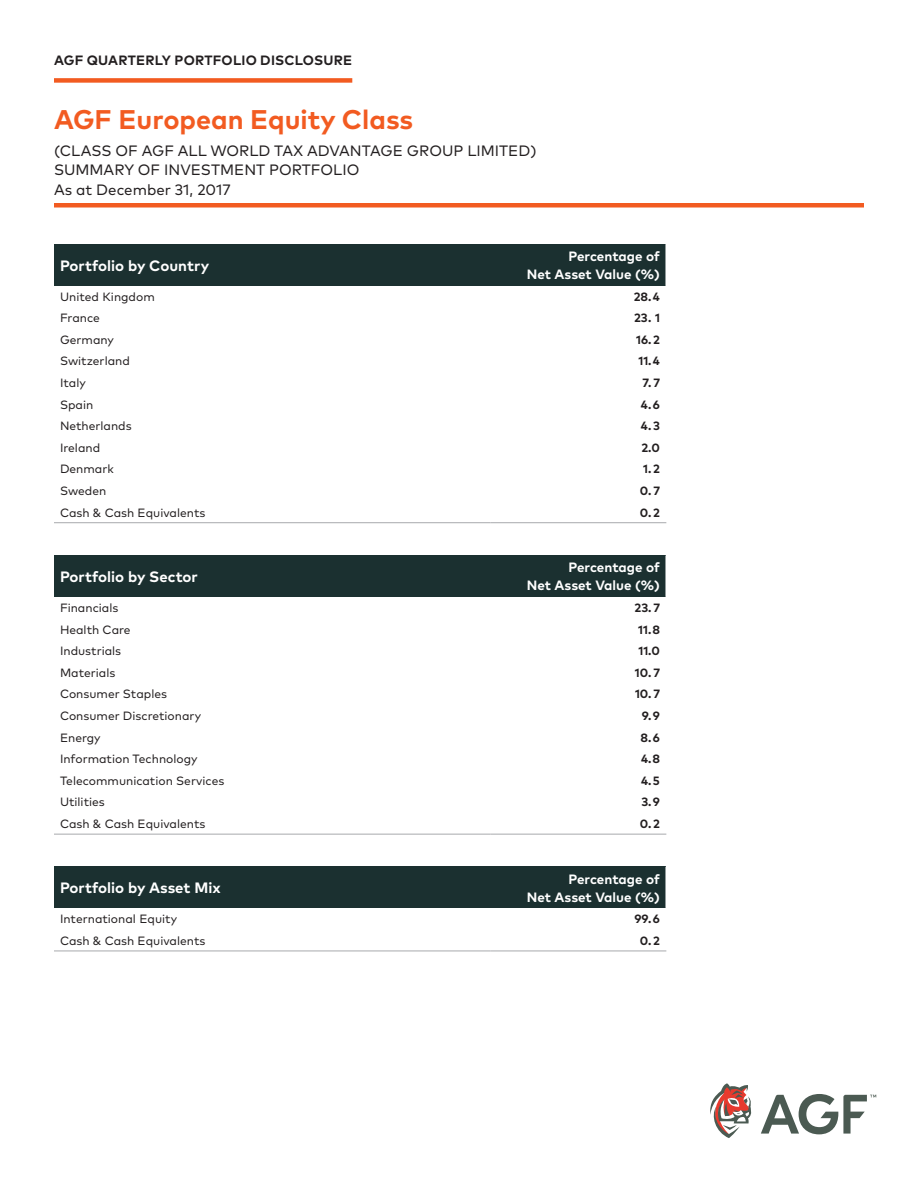
<style>
.page{position:relative;width:918px;height:1188px;background:#fff}
.page>*{position:absolute;margin:0;border:0;box-sizing:border-box;transform-origin:0 0}
.t1{font:700 27px "Mark OT";color:#f25b21}
.t2{font:15px/19.5px "Mark OT";color:#231f20}
.Body{font:700 15px "Mark OT";color:#fff}
.Body-2{font:700 13.5px/18px "Mark OT";color:#fff;text-align:right}
.t3{font:700 13.5px "Mark OT";letter-spacing:.015em;color:#231f20}
.Body-3{font:12px "Mark OT";color:#231f20}
.Body-4{font:700 12px "Mark OT";color:#231f20}
</style>
<div class="page">
<svg style="left:710px;top:1083px;width:42px;height:55px"></svg>
<svg style="left:761px;top:1094px;width:115px;height:40px"></svg>
<div style="left:54px;top:78px;width:298px;height:5px;background:#f25b21"></div>
<div style="left:54px;top:203px;width:810px;height:5px;background:#f25b21"></div>
<div style="left:54px;top:244px;width:436px;height:41px;background:#1b3030"></div>
<div style="left:490px;top:244px;width:176px;height:41px;background:#1b3030"></div>
<hr style="left:54px;top:522px;width:436px;height:1px;background:#a8a9ad">
<hr style="left:490px;top:522px;width:176px;height:1px;background:#a8a9ad">
<div style="left:54px;top:867px;width:436px;height:41px;background:#1b3030"></div>
<div style="left:490px;top:867px;width:176px;height:41px;background:#1b3030"></div>
<hr style="left:54px;top:951px;width:436px;height:1px;background:#a8a9ad">
<hr style="left:490px;top:951px;width:176px;height:1px;background:#a8a9ad">
<div style="left:54px;top:555px;width:436px;height:42px;background:#1b3030"></div>
<div style="left:490px;top:555px;width:176px;height:42px;background:#1b3030"></div>
<hr style="left:54px;top:834px;width:436px;height:1px;background:#a8a9ad">
<hr style="left:490px;top:834px;width:176px;height:1px;background:#a8a9ad">
<p class="t3" style="left:54px;top:51px;width:300px">AGF QUARTERLY PORTFOLIO DISCLOSURE</p>
<h1 class="t1" style="left:54px;top:102px;width:361px">AGF European Equity Class</h1>
<p class="t2" style="left:54px;top:140px;width:484px">(CLASS OF AGF ALL WORLD TAX ADVANTAGE GROUP LIMITED)<br>SUMMARY OF INVESTMENT PORTFOLIO<br>As at December 31, 2017</p>
<p class="Body" style="left:60px;top:256px;width:151px">Portfolio by Country</p>
<p class="Body-2" style="left:527px;top:247px;width:135px">Percentage of<br>Net Asset Value (%)</p>
<p class="Body-3" style="left:60px;top:289px;width:96px">United Kingdom</p>
<p class="Body-4" style="left:634px;top:289px;width:28px">28. 4</p>
<p class="Body-3" style="left:60px;top:311px;width:41px">France</p>
<p class="Body-4" style="left:634px;top:310px;width:27px">23. 1</p>
<p class="Body-3" style="left:60px;top:332px;width:55px">Germany</p>
<p class="Body-4" style="left:636px;top:332px;width:25px">16. 2</p>
<p class="Body-3" style="left:60px;top:354px;width:71px">Switzerland</p>
<p class="Body-4" style="left:638px;top:353px;width:23px">11.4</p>
<p class="Body-3" style="left:60px;top:375px;width:27px">Italy</p>
<p class="Body-4" style="left:643px;top:375px;width:19px">7. 7</p>
<p class="Body-3" style="left:60px;top:397px;width:35px">Spain</p>
<p class="Body-4" style="left:641px;top:397px;width:21px">4.6</p>
<p class="Body-3" style="left:60px;top:419px;width:73px">Netherlands</p>
<p class="Body-4" style="left:641px;top:418px;width:21px">4.3</p>
<p class="Body-3" style="left:60px;top:440px;width:42px">Ireland</p>
<p class="Body-4" style="left:641px;top:440px;width:20px">2.0</p>
<p class="Body-3" style="left:60px;top:462px;width:55px">Denmark</p>
<p class="Body-4" style="left:643px;top:461px;width:18px">1.2</p>
<p class="Body-3" style="left:60px;top:483px;width:48px">Sweden</p>
<p class="Body-4" style="left:640px;top:483px;width:22px">0.7</p>
<p class="Body-3" style="left:60px;top:505px;width:147px">Cash &amp; Cash Equivalents</p>
<p class="Body-4" style="left:640px;top:505px;width:22px">0.2</p>
<p class="Body" style="left:60px;top:567px;width:139px">Portfolio by Sector</p>
<p class="Body-2" style="left:527px;top:558px;width:135px">Percentage of<br>Net Asset Value (%)</p>
<p class="Body-3" style="left:60px;top:600px;width:60px">Financials</p>
<p class="Body-4" style="left:635px;top:600px;width:27px">23. 7</p>
<p class="Body-3" style="left:60px;top:622px;width:72px">Health Care</p>
<p class="Body-4" style="left:638px;top:622px;width:23px">11.8</p>
<p class="Body-3" style="left:60px;top:644px;width:63px">Industrials</p>
<p class="Body-4" style="left:638px;top:643px;width:23px">11.0</p>
<p class="Body-3" style="left:60px;top:665px;width:57px">Materials</p>
<p class="Body-4" style="left:635px;top:665px;width:27px">10. 7</p>
<p class="Body-3" style="left:60px;top:687px;width:109px">Consumer Staples</p>
<p class="Body-4" style="left:635px;top:686px;width:26px">10. 7</p>
<p class="Body-3" style="left:60px;top:708px;width:143px">Consumer Discretionary</p>
<p class="Body-4" style="left:642px;top:708px;width:20px">9.9</p>
<p class="Body-3" style="left:60px;top:730px;width:42px">Energy</p>
<p class="Body-4" style="left:641px;top:730px;width:21px">8.6</p>
<p class="Body-3" style="left:60px;top:752px;width:139px">Information Technology</p>
<p class="Body-4" style="left:641px;top:751px;width:20px">4.8</p>
<p class="Body-3" style="left:60px;top:773px;width:166px">Telecommunication Services</p>
<p class="Body-4" style="left:641px;top:773px;width:20px">4.5</p>
<p class="Body-3" style="left:60px;top:795px;width:46px">Utilities</p>
<p class="Body-4" style="left:641px;top:794px;width:20px">3.9</p>
<p class="Body-3" style="left:60px;top:816px;width:147px">Cash &amp; Cash Equivalents</p>
<p class="Body-4" style="left:640px;top:816px;width:22px">0.2</p>
<p class="Body" style="left:60px;top:878px;width:162px">Portfolio by Asset Mix</p>
<p class="Body-2" style="left:527px;top:869px;width:135px">Percentage of<br>Net Asset Value (%)</p>
<p class="Body-3" style="left:60px;top:912px;width:119px">International Equity</p>
<p class="Body-4" style="left:634px;top:911px;width:27px">99.6</p>
<p class="Body-3" style="left:60px;top:933px;width:147px">Cash &amp; Cash Equivalents</p>
<p class="Body-4" style="left:640px;top:933px;width:22px">0.2</p>
</div>
